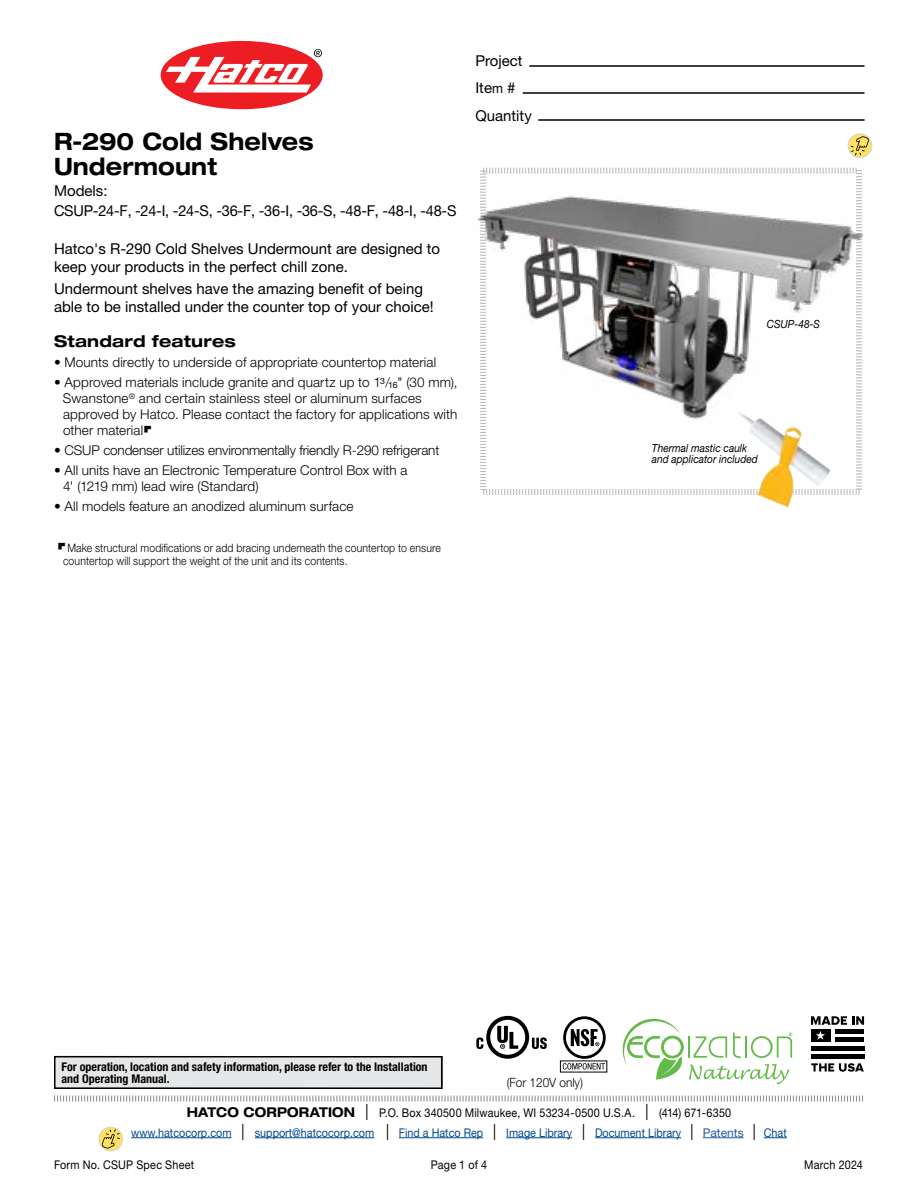
<style>
.page{position:relative;width:918px;height:1188px;background:#fff}
.page>*{position:absolute;margin:0;border:0;box-sizing:border-box;transform-origin:0 0}
.t1{font:700 expanded 24px/25.5px "Helvetica Neue LT Std";letter-spacing:.005em;color:#000;scale:.9 1}
.t2{font:700 expanded 16.2px "Helvetica Neue LT Std";letter-spacing:.015em;color:#000}
.t3{font:15px/18px "Helvetica Neue LT Std";color:#000}
.t4{font:300 13.5px/16px "Helvetica Neue LT Std";letter-spacing:.01em;color:#000}
.t5{font:300 13.5px "Helvetica Neue LT Std";letter-spacing:-.01em;color:#000}
.t6{font:300 12.75px "Helvetica Neue LT Std";color:#000;scale:.93 1}
.t7{font:12px/19.5px "Helvetica Neue LT Std";color:#004a8f;text-align:center;scale:.9 1}
.t8{font:700 condensed 12px/12px "Helvetica Neue LT Std";color:#000}
.t9{font:12px "Helvetica Neue LT Std";letter-spacing:.02em;color:#000;scale:.9 1}
.t10{font:300 11.7px/13px "Helvetica Neue LT Std";letter-spacing:.01em;color:#000;scale:.9 1}
.t11{font:italic 11.25px/11.2px "Helvetica Neue LT Std";color:#000;scale:.9 1}
.s1{font-weight:400;font-size:8.7px}
.s2{font-size:13.5px}
.s3{font-style:inherit}
.s4{font-weight:700;font-stretch:expanded;font-size:13.5px;color:#000}
.s5{font-stretch:condensed;font-size:22.5px;color:#000}
.s6{color:#000}
.s7{color:#215e9e}
</style>
<div class="page">
<hr style="left:529px;top:65px;width:336px;height:2px;background:#000">
<hr style="left:523px;top:92px;width:342px;height:2px;background:#000">
<hr style="left:538px;top:119px;width:327px;height:2px;background:#000">
<svg style="left:54px;top:1095px;width:809px;height:7px"></svg>
<svg style="left:848px;top:134px;width:24px;height:24px"></svg>
<div style="left:848px;top:134px;width:24px;height:24px;border:1px solid #d1d3d4;border-radius:50%"></div>
<svg style="left:851px;top:136px;width:18px;height:20px"></svg>
<hr style="left:131px;top:1137px;width:101px;height:1px;background:#004a8f">
<hr style="left:255px;top:1137px;width:119px;height:1px;background:#004a8f">
<hr style="left:399px;top:1137px;width:84px;height:1px;background:#004a8f">
<hr style="left:506px;top:1137px;width:66px;height:1px;background:#004a8f">
<hr style="left:595px;top:1137px;width:86px;height:1px;background:#004a8f">
<hr style="left:703px;top:1137px;width:41px;height:1px;background:#215e9e">
<svg style="left:764px;top:1137px;width:23px;height:1px"></svg>
<svg style="left:99px;top:1127px;width:24px;height:24px"></svg>
<div style="left:99px;top:1127px;width:24px;height:24px;border:1px solid #d1d3d4;border-radius:50%"></div>
<svg style="left:101px;top:1129px;width:19px;height:20px"></svg>
<div style="left:55px;top:1057px;width:387px;height:31px;background:#e6e7e8"></div>
<div style="left:54px;top:1056px;width:388px;height:33px;border:2px solid #000"></div>
<svg style="left:480px;top:440px;width:382px;height:55px"></svg>
<svg style="left:476px;top:1016px;width:71px;height:43px"></svg>
<div style="left:563px;top:1016px;width:43px;height:43px;border:3px solid #000;border-radius:50%"></div>
<svg style="left:563px;top:1063px;width:42px;height:7px"></svg>
<svg style="left:571px;top:1029px;width:28px;height:17px"></svg>
<svg style="left:811px;top:1016px;width:53px;height:9px"></svg>
<svg style="left:811px;top:1063px;width:53px;height:9px"></svg>
<hr style="left:835px;top:1029px;width:29px;height:4px;background:#000">
<hr style="left:835px;top:1038px;width:29px;height:4px;background:#000">
<hr style="left:811px;top:1046px;width:53px;height:4px;background:#000">
<hr style="left:811px;top:1055px;width:53px;height:4px;background:#000">
<div style="left:811px;top:1029px;width:20px;height:13px;background:#000"></div>
<svg style="left:816px;top:1031px;width:9px;height:9px"></svg>
<img style="left:738px;top:439px;width:93px;height:69px">
<img style="left:477px;top:167px;width:387px;height:272px">
<svg style="left:622px;top:1018px;width:170px;height:66px"></svg>
<svg style="left:161px;top:41px;width:162px;height:68px"></svg>
<h1 class="t1" style="left:54px;top:128px;width:290px">R-290 Cold Shelves<br>Undermount</h1>
<p class="t3" style="left:54px;top:180px;width:404px;line-height:20.1px">Models:<br>CSUP-24-F, -24-I, -24-S, -36-F, -36-I, -36-S, -48-F, -48-I, -48-S</p>
<p class="t3" style="left:54px;top:239px;width:388px">Hatco's R-290 Cold Shelves Undermount are designed to keep your products in the perfect chill zone.</p>
<p class="t3" style="left:54px;top:280px;width:381px">Undermount shelves have the amazing benefit of being able to be installed under the counter top of your choice!</p>
<p class="t2" style="left:54px;top:331px;width:183px">Standard features</p>
<p class="t4" style="left:54px;top:354px;width:384px">• Mounts directly to underside of appropriate countertop material</p>
<p class="t4" style="left:63px;top:374px;width:396px;text-indent:-9px">• Approved materials include granite and quartz up to 1<sup>3</sup>/<span class="s1">16</span>" (30 mm), Swanstone<sup>®</sup> and certain stainless steel or aluminum surfaces approved by Hatco. Please contact the factory for applications with other material▛</p>
<p class="t5" style="left:54px;top:442px;width:387px">• CSUP condenser utilizes environmentally friendly R-290 refrigerant</p>
<p class="t4" style="left:63px;top:462px;width:346px;text-indent:-9px">• All units have an Electronic Temperature Control Box with a<br>4' (1219 mm) lead wire (Standard)</p>
<p class="t4" style="left:54px;top:498px;width:301px">• All models feature an anodized aluminum surface</p>
<p class="t10" style="left:63px;top:541px;width:422px;text-indent:-4px">▛ Make structural modifications or add bracing underneath the countertop to ensure countertop will support the weight of the unit and its contents.</p>
<p class="t3" style="left:475px;top:47px;width:49px;line-height:27px">Project<br>Ite<span class="s2">m</span> #</p>
<p class="t3" style="left:475px;top:107px;width:58px">Quantity</p>
<p class="t11" style="left:767px;top:318px;width:61px">CSUP-48-S</p>
<p class="t11" style="left:652px;top:442px;width:119px">Thermal mastic caulk and applicator included</p>
<p class="t8" style="left:62px;top:1060px;width:368px">For operation, location and safety information, please refer to the Installation and Operating Manual.</p>
<p class="t6" style="left:507px;top:1074px;width:83px">(For 120V only<span class="s3">)</span></p>
<p class="t7" style="left:131px;top:1103px;width:730px"><span class="s4">HATCO CORPORATION</span> <span class="s5">l</span> <span class="s6">P.O. Box 340500 Milwaukee, WI 53234-0500 U.S.A.</span> <span class="s5">l</span> <span class="s6">(414) 671-6350<br></span>www.hatcocorp.com <span class="s5">l</span> support@hatcocorp.com <span class="s5">l</span> Find a Hatco Rep <span class="s5">l</span> Image Library <span class="s5">l</span> Document Library <span class="s5">l</span> <span class="s7">Patents</span> <span class="s5">l</span> Chat</p>
<p class="t9" style="left:54px;top:1157px;width:157px">Form No. CSUP Spec Sheet</p>
<p class="t9" style="left:431px;top:1157px;width:64px">Page 1 of 4</p>
<p class="t9" style="left:804px;top:1157px;width:67px">March 2024</p>
</div>
